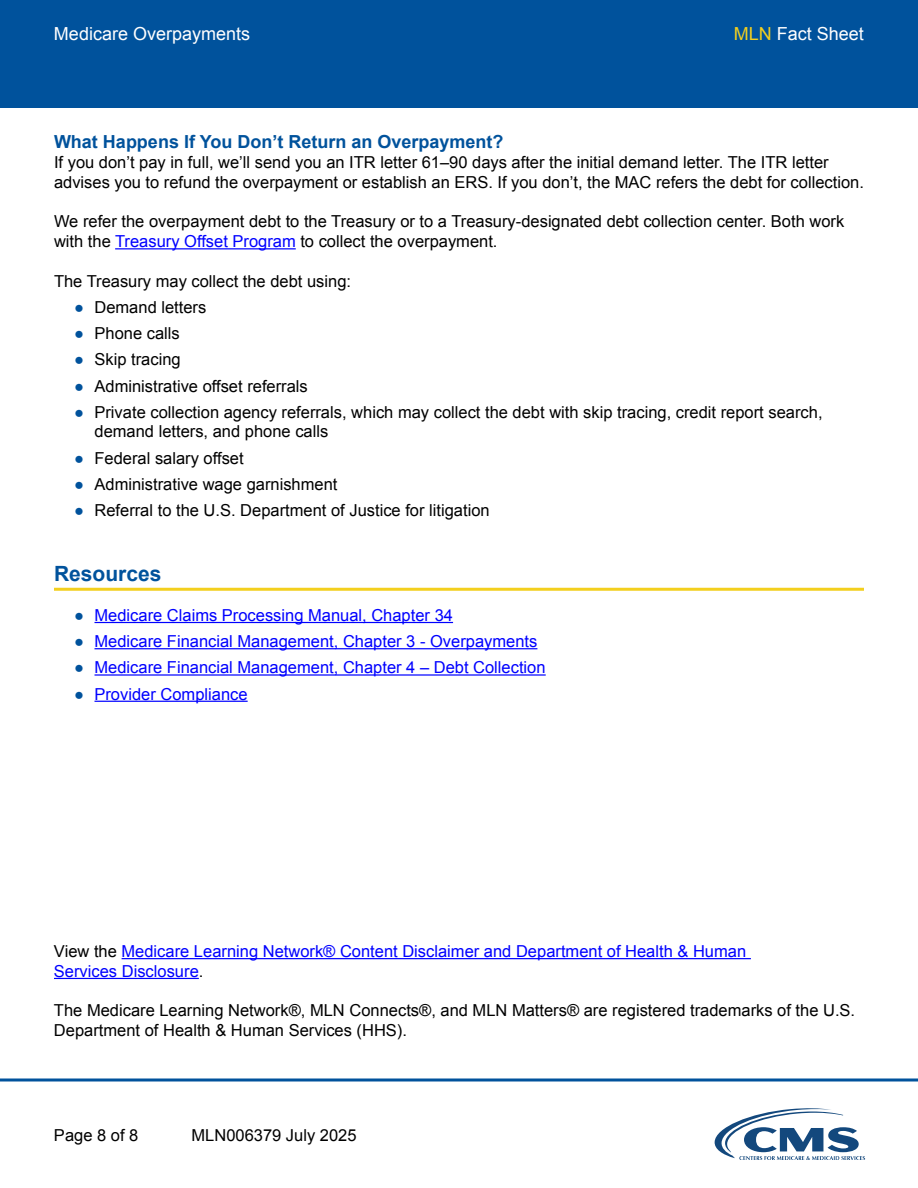
<style>
.page{position:relative;width:918px;height:1188px;background:#fff}
.page>*{position:absolute;margin:0;border:0;box-sizing:border-box;transform-origin:0 0}
.t1{font:700 21px "Arial";color:#00529c}
.t2{font:700 18px "Arial";color:#00529c}
.t3{font:18px "Arial";color:#fff}
.t4{font:16.5px/19.8px "Arial";color:#000}
.t5{font:16.5px/19.8px "Arial";color:#00f}
.s1{color:#f3cf1e}
.s2{color:#00f}
.s3{color:#00529c}
.s4{color:#000}
</style>
<div class="page">
<div style="left:0;top:0;width:918px;height:108px;background:#00529c"></div>
<svg style="left:714px;top:1108px;width:151px;height:52px"></svg>
<svg style="left:0;top:1078px;width:918px;height:4px;background:#3f7db4"></svg>
<hr style="left:115px;top:248px;width:181px;height:1px;background:#00f">
<hr style="left:54px;top:588px;width:810px;height:3px;background:#f3cf1e">
<hr style="left:94px;top:622px;width:359px;height:1px;background:#00f">
<hr style="left:94px;top:648px;width:443px;height:1px;background:#00f">
<hr style="left:94px;top:674px;width:452px;height:2px;background:#00f">
<hr style="left:94px;top:701px;width:154px;height:1px;background:#00f">
<hr style="left:122px;top:958px;width:629px;height:1px;background:#00f">
<hr style="left:54px;top:978px;width:145px;height:1px;background:#00f">
<p class="t3" style="left:54px;top:22px;width:198px">Medicare Overpayments</p>
<p class="t3" style="left:734px;top:22px;width:132px"><span class="s1">MLN</span> Fact Sheet</p>
<h2 class="t2" style="left:54px;top:130px;width:451px">What Happens If You Don’t Return an Overpayment?</h2>
<p class="t4" style="left:54px;top:152px;width:812px">If you don’t pay in full, we’ll send you an ITR letter 61–90 days after the initial demand letter. The ITR letter advises you to refund the overpayment or establish an ERS. If you don’t, the MAC refers the debt for collection.</p>
<p class="t4" style="left:54px;top:212px;width:792px">We refer the overpayment debt to the Treasury or to a Treasury-designated debt collection center. Both work with the <span class="s2">Treasury Offset Program</span> to collect the overpayment.</p>
<p class="t4" style="left:54px;top:271px;width:299px">The Treasury may collect the debt using:</p>
<p class="t4" style="left:74px;top:297px;width:134px"><span class="s3">●</span> Demand letters</p>
<p class="t4" style="left:74px;top:324px;width:107px"><span class="s3">●</span> Phone calls</p>
<p class="t4" style="left:74px;top:350px;width:108px"><span class="s3">●</span> Skip tracing</p>
<p class="t4" style="left:74px;top:376px;width:235px"><span class="s3">●</span> Administrative offset referrals</p>
<p class="t4" style="left:94px;top:403px;width:730px;text-indent:-20px"><span class="s3">●</span> Private collection agency referrals, which may collect the debt with skip tracing, credit report search, demand letters, and phone calls</p>
<p class="t4" style="left:74px;top:448px;width:171px"><span class="s3">●</span> Federal salary offset</p>
<p class="t4" style="left:74px;top:474px;width:265px"><span class="s3">●</span> Administrative wage garnishment</p>
<p class="t4" style="left:74px;top:501px;width:417px"><span class="s3">●</span> Referral to the U.S. Department of Justice for litigation</p>
<h1 class="t1" style="left:54px;top:560px;width:109px">Resources</h1>
<p class="t5" style="left:74px;top:605px;width:380px"><span class="s3">●</span> Medicare Claims Processing Manual, Chapter 34</p>
<p class="t5" style="left:74px;top:631px;width:465px"><span class="s3">●</span> Medicare Financial Management, Chapter 3 - Overpayments</p>
<p class="t5" style="left:74px;top:658px;width:473px"><span class="s3">●</span> Medicare Financial Management, Chapter 4 – Debt Collection</p>
<p class="t5" style="left:74px;top:684px;width:175px"><span class="s3">●</span> Provider Compliance</p>
<p class="t5" style="left:54px;top:941px;width:694px"><span class="s4">View the</span> Medicare Learning Network® Content Disclaimer and Department of Health &amp; Human<br>Services Disclosure<span class="s4">.</span></p>
<p class="t4" style="left:54px;top:1001px;width:803px">The Medicare Learning Network®, MLN Connects®, and MLN Matters® are registered trademarks of the U.S.<br>Department of Health &amp; Human Services (HHS).</p>
<p class="t4" style="left:54px;top:1125px;width:86px">Page 8 of 8</p>
<p class="t4" style="left:192px;top:1125px;width:167px">MLN006379 July 2025</p>
</div>
